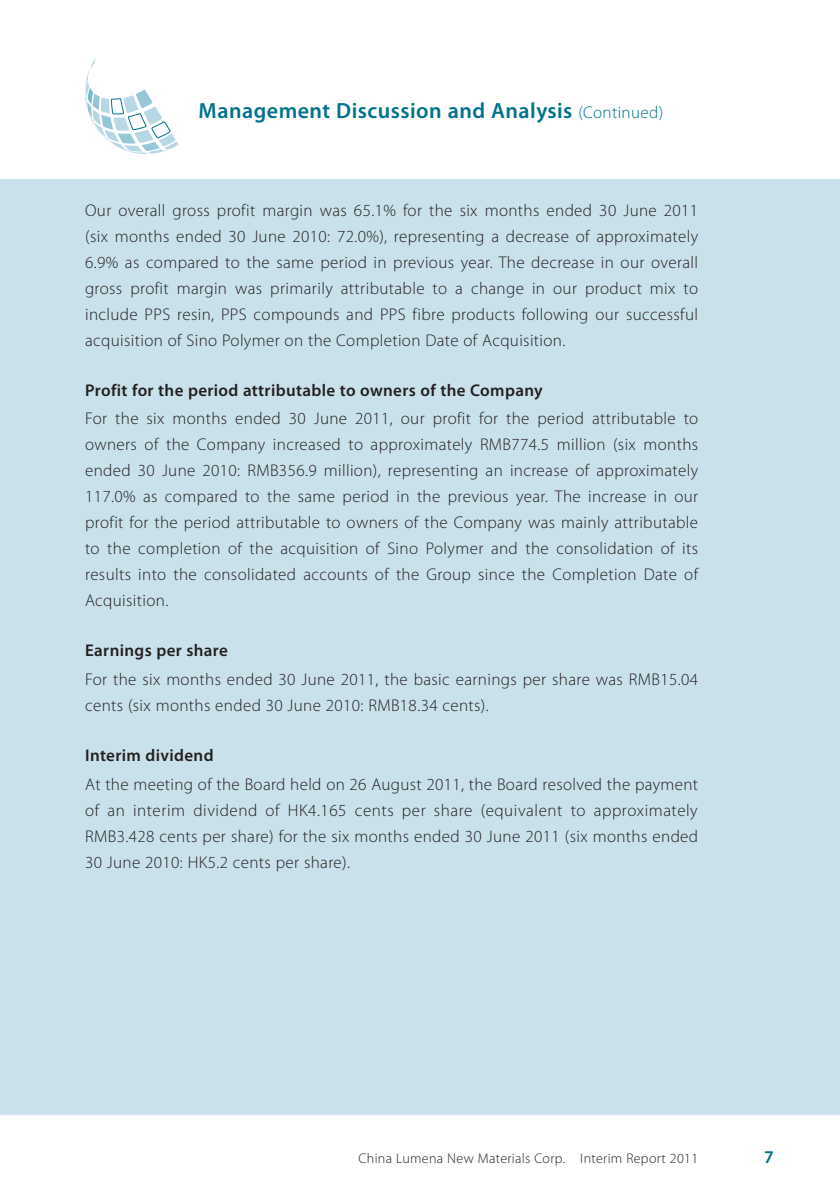
<style>
.page{position:relative;width:840px;height:1191px;background:#fff}
.page>*{position:absolute;margin:0;border:0;box-sizing:border-box;transform-origin:0 0}
.t1{font:600 22px "Myriad Pro";letter-spacing:.02em;color:#00718e}
.t2{font:600 18px "Myriad Pro";color:#00718e}
.t3{font:300 17px/26px "Myriad Pro";letter-spacing:.02em;color:#231f20;text-align:justify}
.t4{font:600 17px "Myriad Pro";letter-spacing:.02em;color:#231f20}
.t5{font:300 14px "Myriad Pro";letter-spacing:.02em;color:#231f20}
.s1{font-weight:300;font-size:17px}
</style>
<div class="page">
<div style="left:0;top:179px;width:839px;height:936px;background:#c9e1ea"></div>
<svg style="left:85px;top:58px;width:94px;height:96px"></svg>
<p class="t1" style="left:198px;top:96px;width:466px">Management Discussion and Analysis <span class="s1">(Continued)</span></p>
<p class="t3" style="left:85px;top:197px;width:614px">Our overall gross profit margin was 65.1% for the six months ended 30 June 2011 (six months ended 30 June 2010: 72.0%), representing a decrease of approximately 6.9% as compared to the same period in previous year. The decrease in our overall gross profit margin was primarily attributable to a change in our product mix to include PPS resin, PPS compounds and PPS fibre products following our successful acquisition of Sino Polymer on the Completion Date of Acquisition.</p>
<p class="t4" style="left:85px;top:379px;width:459px">Profit for the period attributable to owners of the Company</p>
<p class="t3" style="left:85px;top:406px;width:614px">For the six months ended 30 June 2011, our profit for the period attributable to owners of the Company increased to approximately RMB774.5 million (six months ended 30 June 2010: RMB356.9 million), representing an increase of approximately 117.0% as compared to the same period in the previous year. The increase in our profit for the period attributable to owners of the Company was mainly attributable to the completion of the acquisition of Sino Polymer and the consolidation of its results into the consolidated accounts of the Group since the Completion Date of Acquisition.</p>
<p class="t4" style="left:85px;top:640px;width:144px">Earnings per share</p>
<p class="t3" style="left:85px;top:667px;width:614px">For the six months ended 30 June 2011, the basic earnings per share was RMB15.04 cents (six months ended 30 June 2010: RMB18.34 cents).</p>
<p class="t4" style="left:85px;top:745px;width:130px">Interim dividend</p>
<p class="t3" style="left:85px;top:772px;width:614px">At the meeting of the Board held on 26 August 2011, the Board resolved the payment of an interim dividend of HK4.165 cents per share (equivalent to approximately RMB3.428 cents per share) for the six months ended 30 June 2011 (six months ended 30 June 2010: HK5.2 cents per share).</p>
<p class="t5" style="left:358px;top:1150px;width:341px">China Lumena New Materials Corp. Interim Report 2011</p>
<p class="t2" style="left:763px;top:1145px;width:11px">7</p>
</div>
